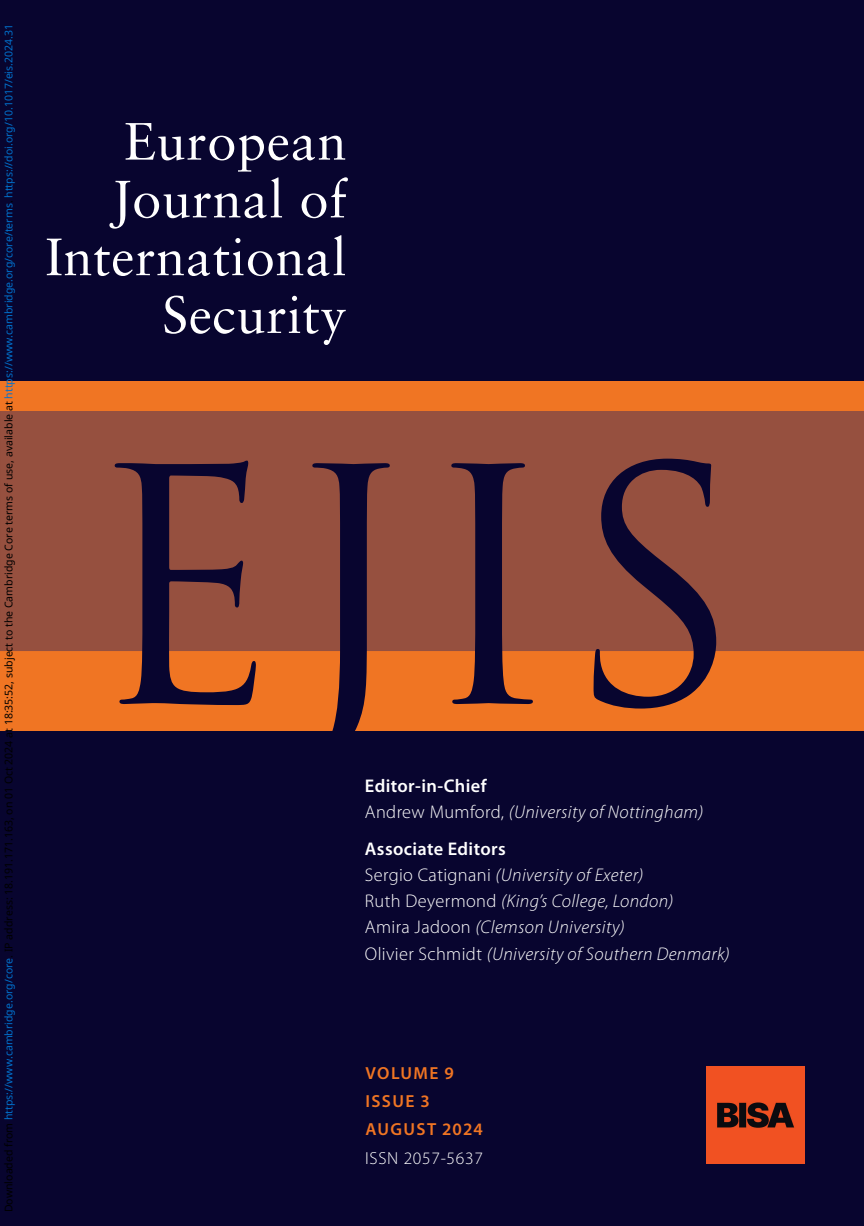
<style>
.page{position:relative;width:864px;height:1226px;background:#fff}
.page>*{position:absolute;margin:0;border:0;box-sizing:border-box;transform-origin:0 0}
.t1{font:318.5px "Trajan Pro";color:#08052f}
.t2{font:52.5px/57.8px "Sabon";letter-spacing:.01em;color:#fff;text-align:right}
.t3{font:italic 300 18.38px/26.2px "Myriad Pro";letter-spacing:.02em;color:#fff}
.t4{font:600 17.5px/28px "Myriad Pro";letter-spacing:.08em;color:#f07523}
.t5{font:300 17.5px "Myriad Pro";letter-spacing:.04em;color:#fff}
.t6{font:10.5px "Noto Sans";color:#000}
.s1{color:#0172cf}
.s2{font-weight:600;font-style:normal}
.s3{font-style:normal}
</style>
<div class="page">
<div style="left:0;top:0;width:863px;height:1225px;background:#08052f"></div>
<div style="left:0;top:381px;width:863px;height:29px;background:#f07523"></div>
<div style="left:0;top:651px;width:863px;height:79px;background:#f07523"></div>
<div style="left:0;top:410px;width:863px;height:241px;background:#96503f"></div>
<hr style="left:0;top:1032px;width:1px;height:193px;background:#f07523">
<img style="left:706px;top:1066px;width:97px;height:97px">
<p class="t6" style="left:1px;top:1212px;width:1189px;rotate:-90deg">Downloaded from <span class="s1">https://www.cambridge.org/core</span>. IP address: 18.191.171.163, on 01 Oct 2024 at 18:35:52, subject to the Cambridge Core terms of use, available at <span class="s1">https://www.cambridge.org/core/terms</span>. <span class="s1">https://doi.org/10.1017/eis.2024.31</span></p>
<h2 class="t2" style="left:45px;top:112px;width:302px">European<br>Journal of<br>International<br>Security</h2>
<h1 class="t1" style="left:86px;top:385px;width:659px">EJIS</h1>
<p class="t3" style="left:365px;top:772px;width:340px"><span class="s2">Editor-in-Chief<br></span><span class="s3">Andrew Mumford,</span> (University of Nottingham)</p>
<p class="t3" style="left:365px;top:835px;width:366px"><span class="s2">Associate Editors<br></span><span class="s3">Sergio Catignani</span> (University of Exeter)<br><span class="s3">Ruth Deyermond</span> (King’s College, London)<br><span class="s3">Amira Jadoon</span> (Clemson University)<br><span class="s3">Olivier Schmidt</span> (University of Southern Denmark)</p>
<p class="t4" style="left:365px;top:1059px;width:119px">VOLUME 9<br>ISSUE 3<br>AUGUST 2024</p>
<p class="t5" style="left:365px;top:1146px;width:119px">ISSN 2057-5637</p>
</div>
